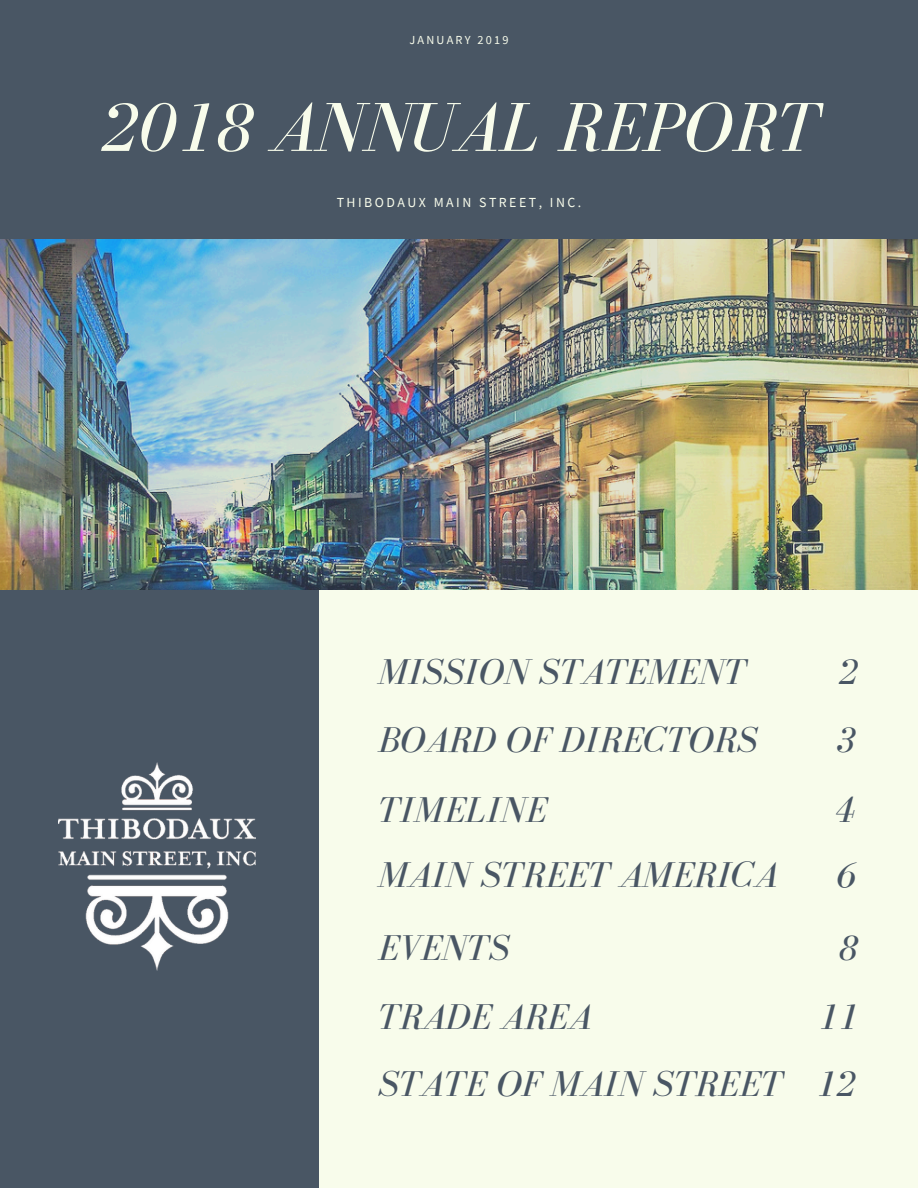
<style>
.page{position:relative;width:918px;height:1188px;background:#f8fceb}
.page>*{position:absolute;margin:0;border:0;box-sizing:border-box;transform-origin:0 0}
.t1{font:italic 71.25px "Bodoni FLF";color:#f8fceb}
.t2{font:italic 36.9px "Bodoni FLF";color:#495664}
.t3{font:13.8px "Source Sans Pro";letter-spacing:.18em;color:#f8fceb}
.t4{font:12.3px "Source Sans Pro";letter-spacing:.18em;color:#f8fceb}
</style>
<div class="page">
<div style="left:0;top:589px;width:318px;height:599px;background:#495664"></div>
<img style="left:0;top:239px;width:918px;height:350px">
<div style="left:0;top:0;width:918px;height:239px;background:#495664"></div>
<img style="left:59px;top:762px;width:197px;height:208px">
<h1 class="t4" style="left:409px;top:32px;width:101px">JANUARY 2019</h1>
<p class="t1" style="left:99px;top:89px;width:721px">2018 ANNUAL REPORT</p>
<h3 class="t3" style="left:337px;top:193px;width:246px">THIBODAUX MAIN STREET, INC.</h3>
<p class="t2" style="left:378px;top:652px;width:369px">MISSION STATEMENT</p>
<p class="t2" style="left:838px;top:652px;width:21px">2</p>
<p class="t2" style="left:378px;top:720px;width:381px">BOARD OF DIRECTORS</p>
<h2 class="t2" style="left:836px;top:720px;width:21px">3</h2>
<h2 class="t2" style="left:378px;top:790px;width:171px">TIMELINE</h2>
<p class="t2" style="left:836px;top:790px;width:21px">4</p>
<h2 class="t2" style="left:378px;top:854px;width:401px">MAIN STREET AMERICA</h2>
<p class="t2" style="left:836px;top:854px;width:21px">6</p>
<h2 class="t2" style="left:378px;top:928px;width:133px">EVENTS</h2>
<p class="t2" style="left:838px;top:928px;width:21px">8</p>
<p class="t2" style="left:378px;top:997px;width:215px">TRADE AREA</p>
<h2 class="t2" style="left:818px;top:997px;width:41px">11</h2>
<h2 class="t2" style="left:378px;top:1064px;width:406px">STATE OF MAIN STREET</h2>
<p class="t2" style="left:816px;top:1064px;width:41px">12</p>
</div>
